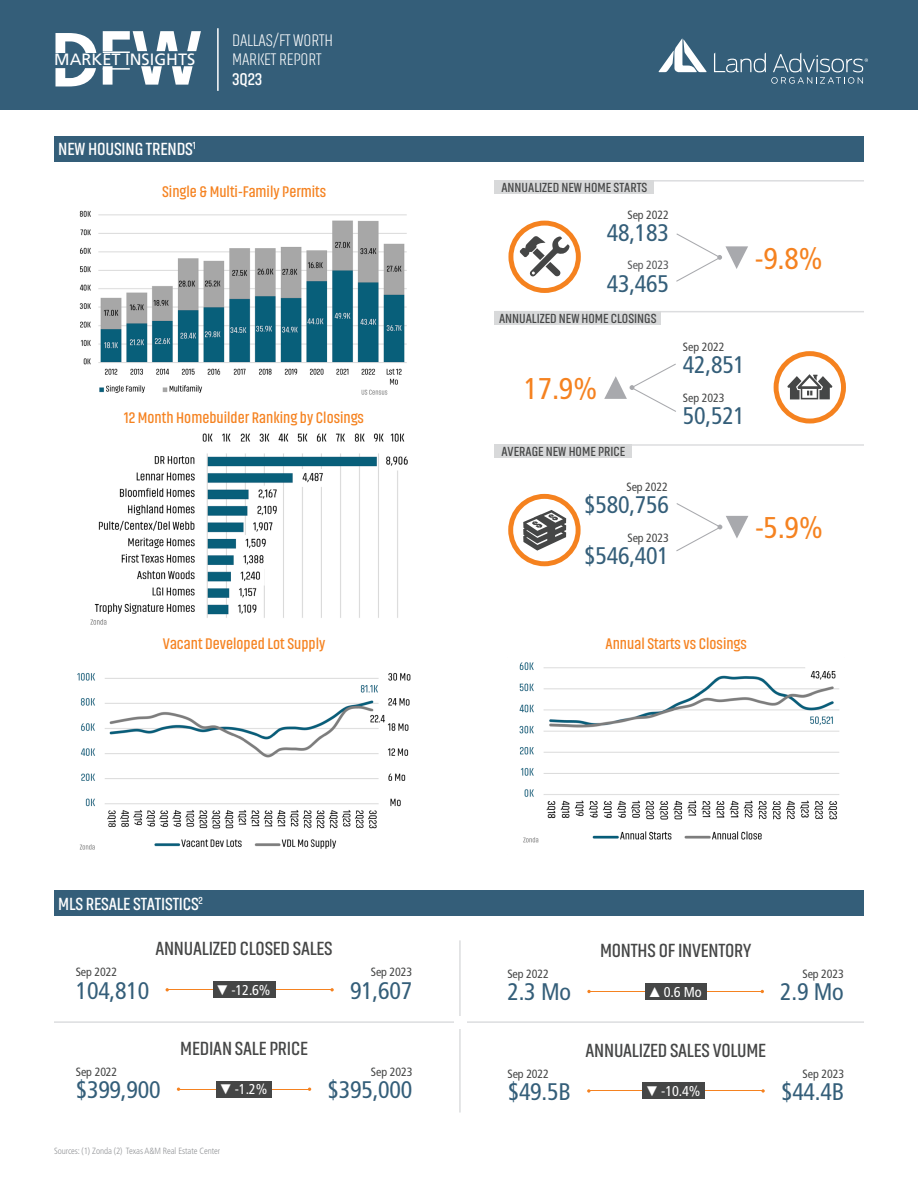
<style>
.page{position:relative;width:918px;height:1188px;background:#fff}
.page>*{position:absolute;margin:0;border:0;box-sizing:border-box;transform-origin:0 0}
.MLS_Housing_Stat_Left{font:condensed 30px "Frutiger LT Pro";color:#f58220}
.MLS_Housing_Stat_Right{font:condensed 30px "Frutiger LT Pro";color:#f58220}
.MLS_Housing_Stat_Right-2{font:condensed 24px "Frutiger LT Pro";letter-spacing:-.01em;color:#345e79}
.Body_Copy_01_Left{font:condensed 24px "Frutiger LT Pro";letter-spacing:-.01em;color:#345e79}
.Body_Copy_01_Right{font:condensed 24px "Frutiger LT Pro";letter-spacing:-.01em;color:#345e79}
.MLS_Housing_Stat_Left-2{font:condensed 24px "Frutiger LT Pro";letter-spacing:-.01em;color:#345e79}
.Body_Copy_Centered{font:600 19.5px "Akhand";letter-spacing:-.01em;color:#454646}
.Body_Copy_01_Left-2{font:600 18px "Akhand";letter-spacing:-.01em;color:#fff}
.Body_Copy_01_Left-3{font:200 17.4px "Akhand";letter-spacing:-.01em;color:#fff}
.Body_Copy_01_Left-4{font:600 17.4px "Akhand";color:#fff}
.t1{font:16.35px "Frutiger LT Pro";color:#fff}
.Body_Copy_Centered-2{font:600 15.75px "Akhand";color:#f58220}
.Stat_Rate_Indented_Centered{font:condensed 14.25px "Frutiger LT Pro";color:#fff}
.Subheadline_01_Left_Indented{font:600 13.5px "Akhand";color:#454646}
.Stat_Rate_Indented_Centered-2{font:600 13.5px "Akhand";color:#454646}
.Body_Copy_01_Right-2{font:condensed 12px "Frutiger LT Pro";letter-spacing:-.01em;color:#454646}
.MLS_Housing_Stat_Right-3{font:condensed 12px "Frutiger LT Pro";letter-spacing:-.01em;color:#454646}
.MLS_Housing_Stat_Left-3{font:condensed 12px "Frutiger LT Pro";letter-spacing:-.01em;color:#454646}
.t2{font:condensed 12px "Frutiger LT Pro";letter-spacing:-.01em;color:#57585a}
.t3{font:300 condensed 9px "Frutiger LT Pro";letter-spacing:-.01em;color:#939598}
.s1{font-family:"Arial Narrow";font-stretch:normal}
</style>
<div class="page">
<div style="left:0;top:0;width:918px;height:109px;background:#345e79"></div>
<svg style="left:714px;top:52px;width:154px;height:32px"></svg>
<svg style="left:659px;top:39px;width:48px;height:33px"></svg>
<svg style="left:55px;top:33px;width:41px;height:53px"></svg>
<hr style="left:217px;top:28px;width:2px;height:63px;background:#fff">
<svg style="left:103px;top:31px;width:98px;height:54px"></svg>
<hr style="left:103px;top:51px;width:27px;height:2px;background:#fff">
<hr style="left:103px;top:68px;width:27px;height:2px;background:#fff">
<div style="left:508px;top:494px;width:73px;height:72px;border:5px solid #f5821f;border-radius:50%"></div>
<div style="left:774px;top:351px;width:72px;height:73px;border:5px solid #f5821f;border-radius:50%"></div>
<svg style="left:787px;top:374px;width:45px;height:25px"></svg>
<div style="left:508px;top:221px;width:73px;height:72px;border:5px solid #f5821f;border-radius:50%"></div>
<svg style="left:520px;top:236px;width:50px;height:41px"></svg>
<svg style="left:523px;top:510px;width:43px;height:41px"></svg>
<hr style="left:495px;top:311px;width:369px;height:1px;background:#dcdddf">
<hr style="left:495px;top:444px;width:369px;height:2px;background:#dcdddf">
<hr style="left:495px;top:180px;width:369px;height:2px;background:#dcdddf">
<div style="left:495px;top:180px;width:159px;height:14px;background:#d8d9da"></div>
<svg style="left:676px;top:233px;width:72px;height:49px"></svg>
<img style="left:519px;top:662px;width:321px;height:181px">
<div style="left:495px;top:311px;width:166px;height:14px;background:#d8d9da"></div>
<div style="left:495px;top:444px;width:137px;height:14px;background:#d8d9da"></div>
<img style="left:77px;top:673px;width:334px;height:177px">
<img style="left:90px;top:433px;width:318px;height:192px">
<img style="left:79px;top:210px;width:328px;height:185px">
<svg style="left:676px;top:503px;width:72px;height:49px"></svg>
<svg style="left:604px;top:363px;width:72px;height:49px"></svg>
<hr style="left:54px;top:1021px;width:810px;height:2px;background:#dcdddf">
<hr style="left:459px;top:940px;width:2px;height:173px;background:#dcdddf">
<div style="left:454px;top:1016px;width:12px;height:12px;background:#fff"></div>
<hr style="left:169px;top:989px;width:129px;height:1px;background:#f58220">
<hr style="left:201px;top:989px;width:130px;height:1px;background:#f58220">
<div style="left:213px;top:981px;width:62px;height:17px;background:#454646"></div>
<hr style="left:180px;top:1089px;width:130px;height:1px;background:#f58220">
<div style="left:216px;top:1081px;width:56px;height:16px;background:#454646"></div>
<svg style="left:587px;top:1089px;width:3px;height:4px"></svg>
<hr style="left:590px;top:1090px;width:130px;height:1px;background:#f58220">
<hr style="left:632px;top:1090px;width:130px;height:1px;background:#f58220">
<svg style="left:761px;top:1089px;width:4px;height:4px"></svg>
<div style="left:643px;top:1083px;width:62px;height:16px;background:#454646"></div>
<hr style="left:590px;top:991px;width:130px;height:1px;background:#f58220">
<hr style="left:631px;top:991px;width:130px;height:1px;background:#f58220">
<div style="left:645px;top:983px;width:61px;height:17px;background:#454646"></div>
<div style="left:54px;top:136px;width:810px;height:26px;background:#345e79"></div>
<div style="left:54px;top:890px;width:810px;height:26px;background:#345e79"></div>
<p class="t1" style="left:54px;top:49px;width:143px">MARKET INSIGHTS</p>
<p class="Body_Copy_01_Left-2" style="left:58px;top:140px;width:139px">NEW HOUSING TRENDS<sup>1</sup></p>
<p class="Body_Copy_01_Left-3" style="left:232px;top:31px;width:102px">DALLAS/FT WORTH</p>
<p class="Body_Copy_01_Left-3" style="left:232px;top:51px;width:91px">MARKET REPORT</p>
<p class="Body_Copy_01_Left-4" style="left:232px;top:70px;width:32px">3Q23</p>
<p class="Body_Copy_Centered-2" style="left:162px;top:184px;width:166px">Single &amp; Multi-Family Permits</p>
<p class="Body_Copy_Centered-2" style="left:124px;top:410px;width:241px">12 Month Homebuilder Ranking by Closings</p>
<p class="Subheadline_01_Left_Indented" style="left:501px;top:180px;width:147px">ANNUALIZED NEW HOME STARTS</p>
<p class="MLS_Housing_Stat_Right-3" style="left:628px;top:207px;width:43px">Sep 2022</p>
<p class="MLS_Housing_Stat_Right-2" style="left:607px;top:219px;width:64px">48,183</p>
<p class="t2" style="left:628px;top:258px;width:43px">Sep 2023</p>
<p class="MLS_Housing_Stat_Right-2" style="left:607px;top:269px;width:64px">43,465</p>
<p class="Stat_Rate_Indented_Centered-2" style="left:499px;top:311px;width:159px">ANNUALIZED NEW HOME CLOSINGS</p>
<p class="MLS_Housing_Stat_Right" style="left:524px;top:371px;width:75px">17.9%</p>
<p class="Subheadline_01_Left_Indented" style="left:501px;top:445px;width:125px">AVERAGE NEW HOME PRICE</p>
<p class="MLS_Housing_Stat_Right-3" style="left:626px;top:480px;width:43px">Sep 2022</p>
<p class="MLS_Housing_Stat_Right-2" style="left:584px;top:491px;width:86px">$580,756</p>
<p class="MLS_Housing_Stat_Right-3" style="left:628px;top:531px;width:43px">Sep 2023</p>
<p class="MLS_Housing_Stat_Right-2" style="left:584px;top:542px;width:86px">$546,401</p>
<p class="MLS_Housing_Stat_Left-3" style="left:683px;top:340px;width:43px">Sep 2022</p>
<p class="MLS_Housing_Stat_Left-2" style="left:683px;top:351px;width:64px">42,851</p>
<p class="MLS_Housing_Stat_Left-3" style="left:683px;top:391px;width:43px">Sep 2023</p>
<p class="MLS_Housing_Stat_Left-2" style="left:683px;top:402px;width:64px">50,521</p>
<p class="MLS_Housing_Stat_Left" style="left:755px;top:241px;width:70px">-9.8%</p>
<p class="MLS_Housing_Stat_Left" style="left:755px;top:510px;width:70px">-5.9%</p>
<p class="Body_Copy_Centered-2" style="left:163px;top:635px;width:164px">Vacant Developed Lot Supply</p>
<p class="Body_Copy_Centered-2" style="left:606px;top:635px;width:143px">Annual Starts vs Closings</p>
<p class="Body_Copy_01_Left-2" style="left:58px;top:894px;width:146px">MLS RESALE STATISTICS<sup>2</sup></p>
<p class="Body_Copy_Centered" style="left:155px;top:938px;width:179px">ANNUALIZED CLOSED SALES</p>
<p class="Stat_Rate_Indented_Centered" style="left:218px;top:982px;width:55px"><span class="s1">▼</span>-12.6%</p>
<p class="Body_Copy_01_Right-2" style="left:76px;top:965px;width:43px">Sep 2022</p>
<p class="Body_Copy_01_Right-2" style="left:371px;top:965px;width:43px">Sep 2023</p>
<p class="Body_Copy_01_Left" style="left:76px;top:976px;width:75px">104,810</p>
<p class="Body_Copy_01_Right" style="left:350px;top:976px;width:64px">91,607</p>
<p class="Body_Copy_Centered" style="left:600px;top:940px;width:153px">MONTHS OF INVENTORY</p>
<p class="Body_Copy_01_Right-2" style="left:507px;top:967px;width:43px">Sep 2022</p>
<p class="Body_Copy_01_Right-2" style="left:802px;top:967px;width:43px">Sep 2023</p>
<p class="Body_Copy_01_Left" style="left:507px;top:978px;width:65px">2.3 Mo</p>
<p class="Stat_Rate_Indented_Centered" style="left:650px;top:984px;width:53px"><span class="s1">▲</span>0.6 Mo</p>
<p class="Body_Copy_01_Right" style="left:780px;top:978px;width:65px">2.9 Mo</p>
<p class="Body_Copy_Centered" style="left:180px;top:1038px;width:129px">MEDIAN SALE PRICE</p>
<p class="Stat_Rate_Indented_Centered" style="left:221px;top:1081px;width:48px"><span class="s1">▼</span>-1.2%</p>
<p class="Body_Copy_01_Right-2" style="left:76px;top:1065px;width:43px">Sep 2022</p>
<p class="Body_Copy_01_Right-2" style="left:371px;top:1065px;width:43px">Sep 2023</p>
<p class="Body_Copy_01_Left" style="left:76px;top:1076px;width:86px">$399,900</p>
<p class="Body_Copy_01_Right" style="left:328px;top:1076px;width:86px">$395,000</p>
<p class="Body_Copy_Centered" style="left:585px;top:1040px;width:182px">ANNUALIZED SALES VOLUME</p>
<p class="Stat_Rate_Indented_Centered" style="left:647px;top:1083px;width:55px"><span class="s1">▼</span>-10.4%</p>
<p class="Body_Copy_01_Right-2" style="left:508px;top:1066px;width:43px">Sep 2022</p>
<p class="Body_Copy_01_Right-2" style="left:803px;top:1066px;width:43px">Sep 2023</p>
<p class="Body_Copy_01_Left" style="left:508px;top:1078px;width:65px">$49.5B</p>
<p class="Body_Copy_01_Right" style="left:781px;top:1078px;width:65px">$44.4B</p>
<p class="t3" style="left:54px;top:1146px;width:168px">Sources: (1) Zonda (2) Texas A&amp;M Real Estate Center</p>
</div>
